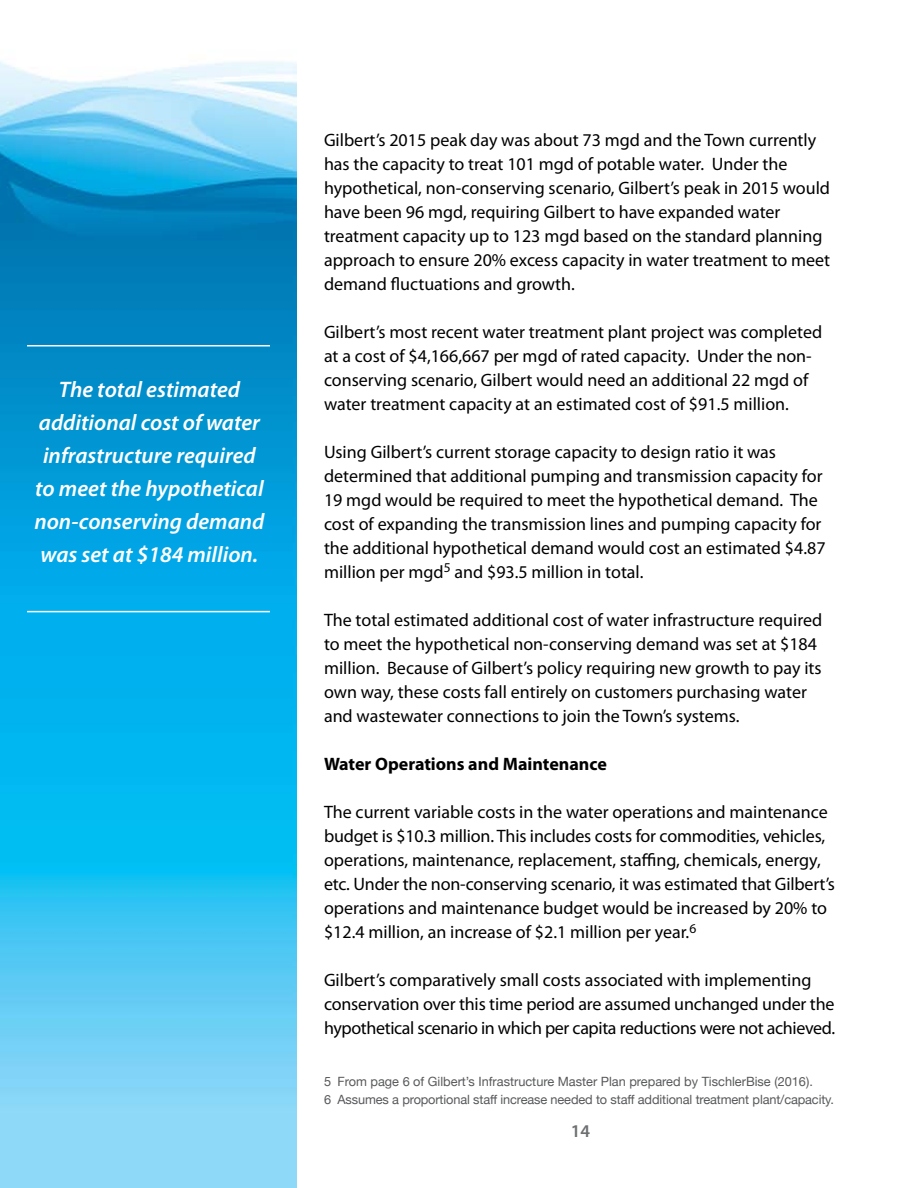
<style>
.page{position:relative;width:918px;height:1188px;background:#fff}
.page>*{position:absolute;margin:0;border:0;box-sizing:border-box;transform-origin:0 0}
.t1{font:italic 600 22.5px/33px "Myriad Pro";color:#fff;text-align:center}
.t2{font:18px/24px "Myriad Pro";color:#000}
.t3{font:700 18px "Myriad Pro";color:#000}
.t4{font:600 18px "Myriad Pro";color:#6d6f71}
.t5{font:12.75px/18px "Helvetica Neue";letter-spacing:-.01em;color:#58595b}
</style>
<div class="page">
<img style="left:0;top:61px;width:296px;height:1127px">
<hr style="left:27px;top:345px;width:243px;height:1px;background:#fff">
<hr style="left:27px;top:611px;width:243px;height:1px;background:#fff">
<p class="t1" style="left:34px;top:373px;width:232px">The total estimated additional cost of water infrastructure required to meet the hypothetical non-conserving demand was set at $184 million.</p>
<p class="t2" style="left:324px;top:127px;width:508px">Gilbert’s 2015 peak day was about 73 mgd and the Town currently has the capacity to treat 101 mgd of potable water. Under the hypothetical, non-conserving scenario, Gilbert’s peak in 2015 would have been 96 mgd, requiring Gilbert to have expanded water treatment capacity up to 123 mgd based on the standard planning approach to ensure 20% excess capacity in water treatment to meet demand fluctuations and growth.</p>
<p class="t2" style="left:324px;top:319px;width:500px">Gilbert’s most recent water treatment plant project was completed at a cost of $4,166,667 per mgd of rated capacity. Under the non&shy;conserving scenario, Gilbert would need an additional 22 mgd of water treatment capacity at an estimated cost of $91.5 million.</p>
<p class="t2" style="left:324px;top:439px;width:503px">Using Gilbert’s current storage capacity to design ratio it was determined that additional pumping and transmission capacity for 19 mgd would be required to meet the hypothetical demand. The cost of expanding the transmission lines and pumping capacity for the additional hypothetical demand would cost an estimated $4.87 million per mgd<sup>5</sup> and $93.5 million in total.</p>
<p class="t2" style="left:324px;top:607px;width:500px">The total estimated additional cost of water infrastructure required to meet the hypothetical non-conserving demand was set at $184 million. Because of Gilbert’s policy requiring new growth to pay its own way, these costs fall entirely on customers purchasing water and wastewater connections to join the Town’s systems.</p>
<p class="t3" style="left:324px;top:752px;width:284px">Water Operations and Maintenance</p>
<p class="t2" style="left:324px;top:799px;width:513px">The current variable costs in the water operations and maintenance budget is $10.3 million. This includes costs for commodities, vehicles, operations, maintenance, replacement, staffing, chemicals, energy, etc. Under the non-conserving scenario, it was estimated that Gilbert’s operations and maintenance budget would be increased by 20% to $12.4 million, an increase of $2.1 million per year.<sup>6</sup></p>
<p class="t2" style="left:324px;top:967px;width:513px">Gilbert’s comparatively small costs associated with implementing conservation over this time period are assumed unchanged under the hypothetical scenario in which per capita reductions were not achieved.</p>
<p class="t5" style="left:324px;top:1072px;width:512px">5 From page 6 of Gilbert’s Infrastructure Master Plan prepared by TischlerBise (2016).<br>6 Assumes a proportional staff increase needed to staff additional treatment plant/capacity.</p>
<p class="t4" style="left:571px;top:1120px;width:21px">14</p>
</div>
